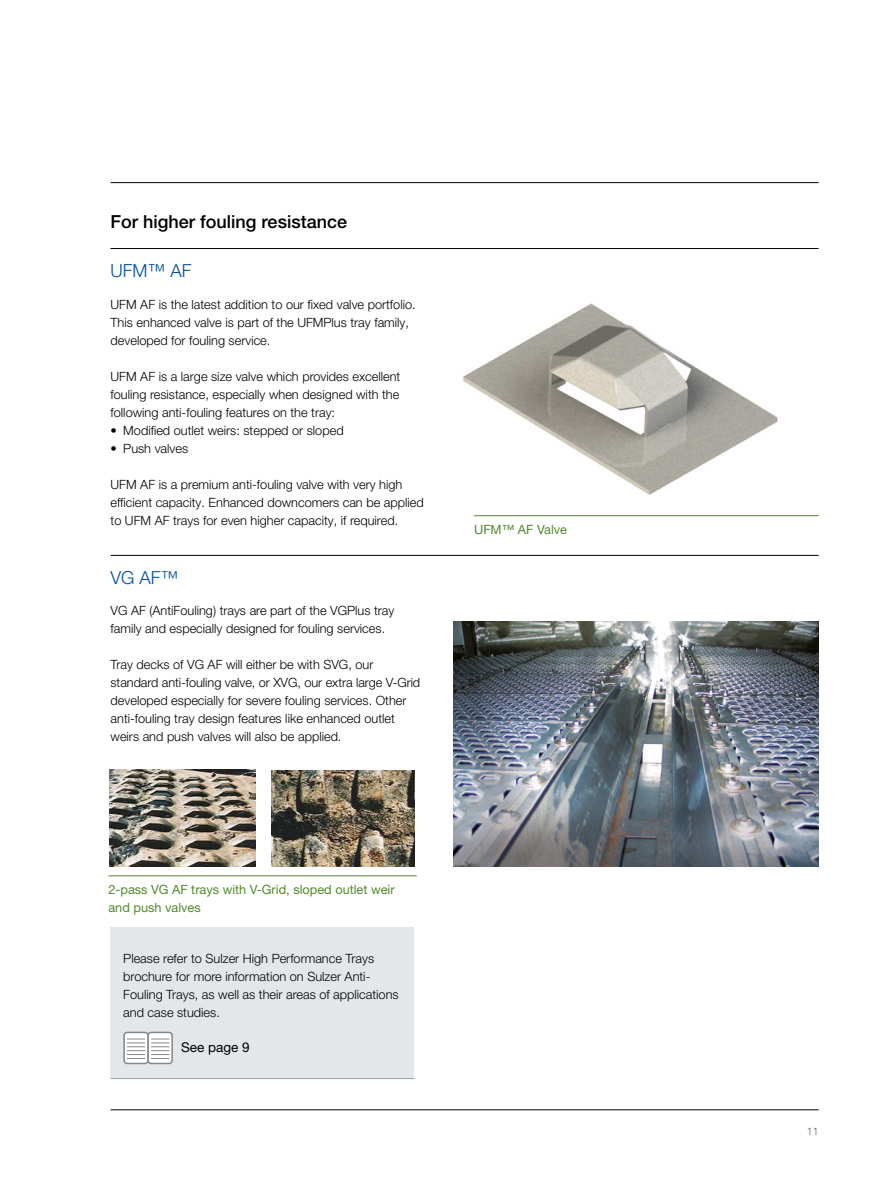
<style>
.page{position:relative;width:893px;height:1191px;background:#fff}
.page>*{position:absolute;margin:0;border:0;box-sizing:border-box;transform-origin:0 0}
.Subtitle{font:500 18px "Helvetica Neue LT Pro";color:#000}
.Product_subtitle{font:300 18px "Helvetica Neue LT Pro";color:#004d9d}
.beige_laatikko_teksti{font:13.5px "Helvetica Neue LT Pro";color:#000}
.Body_text_8_5pt{font:300 12.75px/18px "Helvetica Neue LT Pro";color:#000}
.t1{font:12.75px/18px "Helvetica Neue LT Pro";color:#53892e}
.t2{font:100 10.5px "Helvetica Neue LT Pro";color:#000}
</style>
<div class="page">
<hr style="left:111px;top:1109px;width:708px;height:1px;background:#000">
<hr style="left:111px;top:182px;width:708px;height:1px;background:#000">
<hr style="left:111px;top:248px;width:708px;height:1px;background:#000">
<hr style="left:111px;top:555px;width:708px;height:1px;background:#000">
<div style="left:111px;top:927px;width:303px;height:151px;background:#e4e7e9"></div>
<hr style="left:111px;top:1078px;width:303px;height:1px;background:#9d9d9c">
<img style="left:454px;top:621px;width:365px;height:246px">
<hr style="left:474px;top:515px;width:345px;height:1px;background:#53892e">
<div style="left:124px;top:1032px;width:24px;height:31px;background:#fff;border-radius:3px"></div>
<div style="left:123px;top:1031px;width:26px;height:33px;border:2px solid #878787;border-radius:3px"></div>
<div style="left:148px;top:1032px;width:24px;height:31px;background:#fff;border-radius:3px"></div>
<div style="left:147px;top:1031px;width:26px;height:33px;border:2px solid #878787;border-radius:3px"></div>
<svg style="left:127px;top:1038px;width:18px;height:21px"></svg>
<svg style="left:151px;top:1038px;width:18px;height:21px"></svg>
<img style="left:110px;top:770px;width:145px;height:96px">
<img style="left:272px;top:770px;width:142px;height:97px">
<img style="left:462px;top:303px;width:316px;height:192px">
<hr style="left:108px;top:875px;width:309px;height:1px;background:#53892e">
<p class="Subtitle" style="left:111px;top:210px;width:238px">For higher fouling resistance</p>
<p class="Product_subtitle" style="left:111px;top:260px;width:82px">UFM™ AF</p>
<p class="Body_text_8_5pt" style="left:111px;top:295px;width:307px">UFM AF is the latest addition to our fixed valve portfolio.<br>This enhanced valve is part of the UFMPlus tray family, developed for fouling service.</p>
<p class="Body_text_8_5pt" style="left:111px;top:367px;width:291px;text-align:justify">UFM AF is a large size valve which provides excellent fouling resistance, especially when designed with the following anti-fouling features on the tray:</p>
<p class="Body_text_8_5pt" style="left:111px;top:421px;width:235px">• Modified outlet weirs: stepped or sloped</p>
<p class="Body_text_8_5pt" style="left:111px;top:439px;width:79px">• Push valves</p>
<p class="Body_text_8_5pt" style="left:111px;top:475px;width:315px">UFM AF is a premium anti-fouling valve with very high efficient capacity. Enhanced downcomers can be applied</p>
<p class="Body_text_8_5pt" style="left:111px;top:511px;width:289px">to UFM AF trays for even higher capacity, if required.</p>
<p class="Product_subtitle" style="left:111px;top:566px;width:69px">VG AF™</p>
<p class="Body_text_8_5pt" style="left:111px;top:601px;width:285px">VG AF (AntiFouling) trays are part of the VGPlus tray family and especially designed for fouling services.</p>
<p class="Body_text_8_5pt" style="left:111px;top:655px;width:311px">Tray decks of VG AF will either be with SVG, our standard anti-fouling valve, or XVG, our extra large V-Grid developed especially for severe fouling services. Other anti-fouling tray design features like enhanced outlet weirs and push valves will also be applied.</p>
<p class="t1" style="left:474px;top:520px;width:94px">UFM™ AF Valve</p>
<p class="t1" style="left:108px;top:880px;width:288px">2-pass VG AF trays with V-Grid, sloped outlet weir and push valves</p>
<p class="Body_text_8_5pt" style="left:123px;top:949px;width:277px">Please refer to Sulzer High Performance Trays brochure for more information on Sulzer Anti-Fouling Trays, as well as their areas of applications and case studies.</p>
<p class="beige_laatikko_teksti" style="left:181px;top:1038px;width:70px">See page 9</p>
<p class="t2" style="left:807px;top:1124px;width:13px">11</p>
</div>
